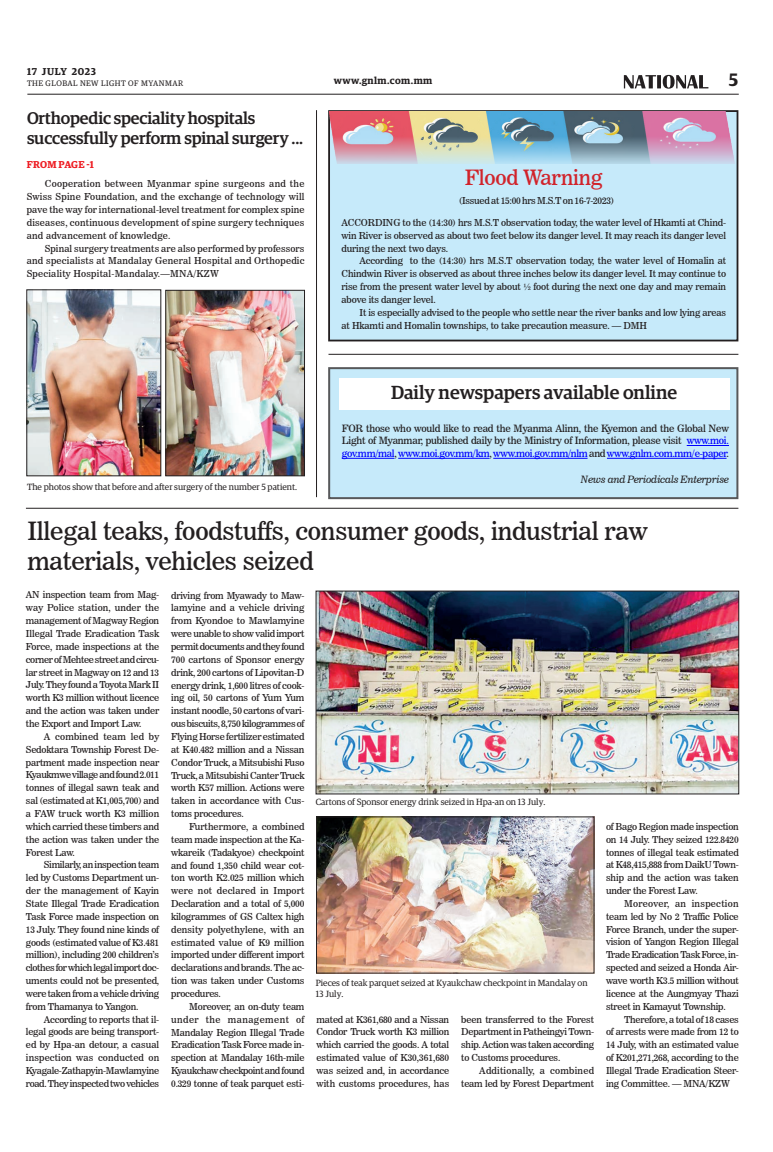
<style>
.page{position:relative;width:773px;height:1152px;background:#fff}
.page>*{position:absolute;margin:0;border:0;box-sizing:border-box;transform-origin:0 0}
._2_Clm_Head{font:25px/30px "News 706 BT Roman C";letter-spacing:-.01em;color:#231f20}
._1_Clm_Head{font:21px "News 706 BT Roman C";letter-spacing:-.01em;color:#d1232a}
.Brief_Head{font:500 19px "Guardian Egyp";color:#231f20}
.t1{font:600 18px "Guardian Egyp";color:#231f20}
._2_Clm_Head-2{font:500 17px/20.4px "Guardian Egyp";letter-spacing:-.01em;color:#231f20}
._2nd_Body{font:10px/12.8px "News 706 BT Roman C";letter-spacing:-.03em;color:#231f20;text-align:justify}
._2nd_Body-2{font:10px "News 706 BT Italic C";letter-spacing:-.02em;color:#231f20}
.t2{font:600 10px "Guardian Egyp";letter-spacing:.05em;color:#231f20}
.Spill_Style{font:600 10px "Guardian Egyp";letter-spacing:.01em;color:#ee1d23}
._2nd_Body-3{font:9.5px/12.9px "News 706 BT Roman C";letter-spacing:-.02em;color:#231f20;text-align:justify}
.Normal_Para{font:9.5px/12.9px "News 706 BT Roman C";letter-spacing:-.01em;color:#231f20;text-align:justify}
.t3{font:9px/10.8px "Guardian Egyp";color:#231f20}
.t4{font:8px "Guardian Egyp";letter-spacing:.06em;color:#231f20}
.s1{color:#00f}
</style>
<div class="page">
<hr style="left:27px;top:94px;width:711px;height:1px;background:#231f20">
<svg style="left:624px;top:75px;width:84px;height:14px"></svg>
<div style="left:328px;top:367px;width:410px;height:132px;background:#c6eafa;border:2px solid #57585a"></div>
<hr style="left:686px;top:445px;width:43px;height:1px;background:#00f">
<hr style="left:342px;top:458px;width:52px;height:1px;background:#00f">
<hr style="left:398px;top:458px;width:91px;height:1px;background:#00f">
<hr style="left:493px;top:458px;width:94px;height:1px;background:#00f">
<hr style="left:607px;top:458px;width:119px;height:1px;background:#00f">
<div style="left:339px;top:379px;width:390px;height:31px;background:#fff"></div>
<img style="left:29px;top:292px;width:130px;height:182px">
<img style="left:168px;top:292px;width:134px;height:182px">
<div style="left:166px;top:290px;width:138px;height:186px;border:1px solid #231f20"></div>
<img style="left:318px;top:593px;width:419px;height:199px">
<div style="left:316px;top:591px;width:423px;height:203px;border:1px solid #231f20"></div>
<img style="left:318px;top:819px;width:274px;height:152px">
<div style="left:316px;top:817px;width:278px;height:156px;border:1px solid #231f20"></div>
<div style="left:328px;top:110px;width:410px;height:231px;background:#c6eafa;border:2px solid #231f20"></div>
<img style="left:329px;top:112px;width:409px;height:51px">
<hr style="left:328px;top:354px;width:410px;height:1px;background:#231f20">
<hr style="left:26px;top:508px;width:712px;height:1px;background:#231f20">
<hr style="left:316px;top:110px;width:1px;height:387px;background:#231f20">
<p class="t2" style="left:27px;top:64px;width:70px">17 JULY 2023</p>
<p class="t4" style="left:27px;top:78px;width:158px">THE GLOBAL NEW LIGHT OF MYANMAR</p>
<p class="_2_Clm_Head-2" style="left:27px;top:106px;width:278px">Orthopedic speciality hospitals successfully perform spinal surgery ...</p>
<p class="Spill_Style" style="left:27px;top:157px;width:69px">FROM PAGE -1</p>
<p class="_2nd_Body-3" style="left:27px;top:177px;width:279px;text-indent:18px">Cooperation between Myanmar spine surgeons and the Swiss Spine Foundation, and the exchange of technology will pave the way for international-level treatment for complex spine diseases, continuous development of spine surgery techniques and advancement of knowledge.</p>
<p class="_2nd_Body-3" style="left:27px;top:242px;width:279px;text-indent:18px">Spinal surgery treatments are also performed by professors and specialists at Mandalay General Hospital and Orthopedic Speciality Hospital-Mandalay.—MNA/KZW</p>
<p class="t3" style="left:27px;top:481px;width:272px">The photos show that before and after surgery of the number 5 patient.</p>
<p class="t2" style="left:334px;top:73px;width:100px">www.gnlm.com.mm</p>
<h3 class="t1" style="left:729px;top:67px;width:11px">5</h3>
<p class="_1_Clm_Head" style="left:464px;top:165px;width:139px">Flood Warning</p>
<p class="_2nd_Body-3" style="left:459px;top:194px;width:157px">(Issued at 15:00 hrs M.S.T on 16-7-2023)</p>
<p class="Normal_Para" style="left:341px;top:216px;width:386px">ACCORDING to the (14:30) hrs M.S.T observation today, the water level of Hkamti at Chind&shy;win River is observed as about two feet below its danger level. It may reach its danger level during the next two days.</p>
<p class="_2nd_Body-3" style="left:341px;top:254px;width:386px;text-indent:18px">According to the (14:30) hrs M.S.T observation today, the water level of Homalin at Chindwin River is observed as about three inches below its danger level. It may continue to rise from the present water level by about ½ foot during the next one day and may remain above its danger level.</p>
<p class="_2nd_Body-3" style="left:341px;top:306px;width:386px;text-indent:18px">It is especially advised to the people who settle near the river banks and low lying areas at Hkamti and Homalin townships, to take precaution measure. — DMH</p>
<p class="Brief_Head" style="left:391px;top:379px;width:288px">Daily newspapers available online</p>
<p class="_2nd_Body" style="left:342px;top:422px;width:388px">FOR those who would like to read the Myanma Alinn, the Kyemon and the Global New Light of Myanmar, published daily by the Ministry of Information, please visit <span class="s1">www.moi. gov.mm/mal</span>, <span class="s1">www.moi.gov.mm/km</span>, <span class="s1">www.moi.gov.mm/nlm</span> and <span class="s1">www.gnlm.com.mm/e-paper</span>.</p>
<p class="_2nd_Body-2" style="left:581px;top:473px;width:149px">News and Periodicals Enterprise</p>
<p class="_2_Clm_Head" style="left:27px;top:516px;width:621px">Illegal teaks, foodstuffs, consumer goods, industrial raw materials, vehicles seized</p>
<p class="Normal_Para" style="left:26px;top:589px;width:135px">AN inspection team from Mag&shy;way Police station, under the management of Magway Region Illegal Trade Eradication Task Force, made inspections at the corner of Mehtee street and circu&shy;lar street in Magway on 12 and 13<br>July. They found a Toyota Mark II worth K3 million without licence and the action was taken under the Export and Import Law.</p>
<p class="_2nd_Body-3" style="left:26px;top:730px;width:135px;text-indent:18px">A combined team led by Sedoktara Township Forest De&shy;partment made inspection near Kyaukmwe village and found 2.011 tonnes of illegal sawn teak and sal (estimated at K1,005,700) and a FAW truck worth K3 million which carried these timbers and the action was taken under the Forest Law.</p>
<p class="_2nd_Body-3" style="left:26px;top:858px;width:135px;text-indent:18px">Similarly, an inspection team led by Customs Department un&shy;der the management of Kayin State Illegal Trade Eradication Task Force made inspection on 13 July. They found nine kinds of goods (estimated value of K3.481 million), including 200 children’s clothes for which legal import doc&shy;uments could not be presented, were taken from a vehicle driving from Thamanya to Yangon.</p>
<p class="_2nd_Body-3" style="left:26px;top:1013px;width:135px;text-indent:18px">According to reports that il&shy;legal goods are being transport&shy;ed by Hpa-an detour, a casual inspection was conducted on Kyagale-Zathapyin-Mawlamyine road. They inspected two vehicles</p>
<p class="_2nd_Body-3" style="left:171px;top:589px;width:135px">driving from Myawady to Maw&shy;lamyine and a vehicle driving from Kyondoe to Mawlamyine were unable to show valid import permit documents and they found 700 cartons of Sponsor energy drink, 200 cartons of Lipovitan-D energy drink, 1,600 litres of cook&shy;ing oil, 50 cartons of Yum Yum instant noodle, 50 cartons of vari&shy;ous biscuits, 8,750 kilogrammes of Flying Horse fertilizer estimated at K40.482 million and a Nissan Condor Truck, a Mitsubishi Fuso Truck, a Mitsubishi Canter Truck worth K57 million. Actions were taken in accordance with Cus&shy;toms procedures.</p>
<p class="_2nd_Body-3" style="left:171px;top:820px;width:135px;text-indent:18px">Furthermore, a combined team made inspection at the Ka&shy;wkareik (Tadakyoe) checkpoint and found 1,350 child wear cot&shy;ton worth K2.025 million which were not declared in Import Declaration and a total of 5,000 kilogrammes of GS Caltex high density polyethylene, with an estimated value of K9 million imported under different import declarations and brands. The ac&shy;tion was taken under Customs procedures.</p>
<p class="_2nd_Body-3" style="left:171px;top:1000px;width:135px;text-indent:18px">Moreover, an on-duty team under the management of Mandalay Region Illegal Trade Eradication Task Force made in&shy;spection at Mandalay 16th-mile Kyaukchaw checkpoint and found 0.329 tonne of teak parquet esti-</p>
<p class="t3" style="left:316px;top:796px;width:231px">Cartons of Sponsor energy drink seized in Hpa-an on 13 July.</p>
<p class="_2nd_Body-3" style="left:606px;top:820px;width:134px">of Bago Region made inspection on 14 July. They seized 122.8420 tonnes of illegal teak estimated at K48,415,888 from DaikU Town&shy;ship and the action was taken under the Forest Law.</p>
<p class="_2nd_Body-3" style="left:606px;top:897px;width:134px;text-indent:18px">Moreover, an inspection team led by No 2 Traffic Police Force Branch, under the super&shy;vision of Yangon Region Illegal Trade Eradication Task Force, in&shy;spected and seized a Honda Air&shy;wave worth K3.5 million without licence at the Aungmyay Thazi street in Kamayut Township.</p>
<p class="_2nd_Body-3" style="left:606px;top:1013px;width:134px;text-indent:18px">Therefore, a total of 18 cases of arrests were made from 12 to 14 July, with an estimated value of K201,271,268, according to the Illegal Trade Eradication Steer&shy;ing Committee. — MNA/KZW</p>
<p class="t3" style="left:316px;top:977px;width:273px">Pieces of teak parquet seized at Kyaukchaw checkpoint in Mandalay on<br>13 July.</p>
<p class="_2nd_Body-3" style="left:316px;top:1013px;width:134px">mated at K361,680 and a Nissan Condor Truck worth K3 million which carried the goods. A total estimated value of K30,361,680 was seized and, in accordance with customs procedures, has</p>
<p class="_2nd_Body-3" style="left:461px;top:1013px;width:134px">been transferred to the Forest Department in Patheingyi Town&shy;ship. Action was taken according to Customs procedures.</p>
<p class="_2nd_Body-3" style="left:461px;top:1064px;width:134px;text-align:right">Additionally, a combined team led by Forest Department</p>
</div>
